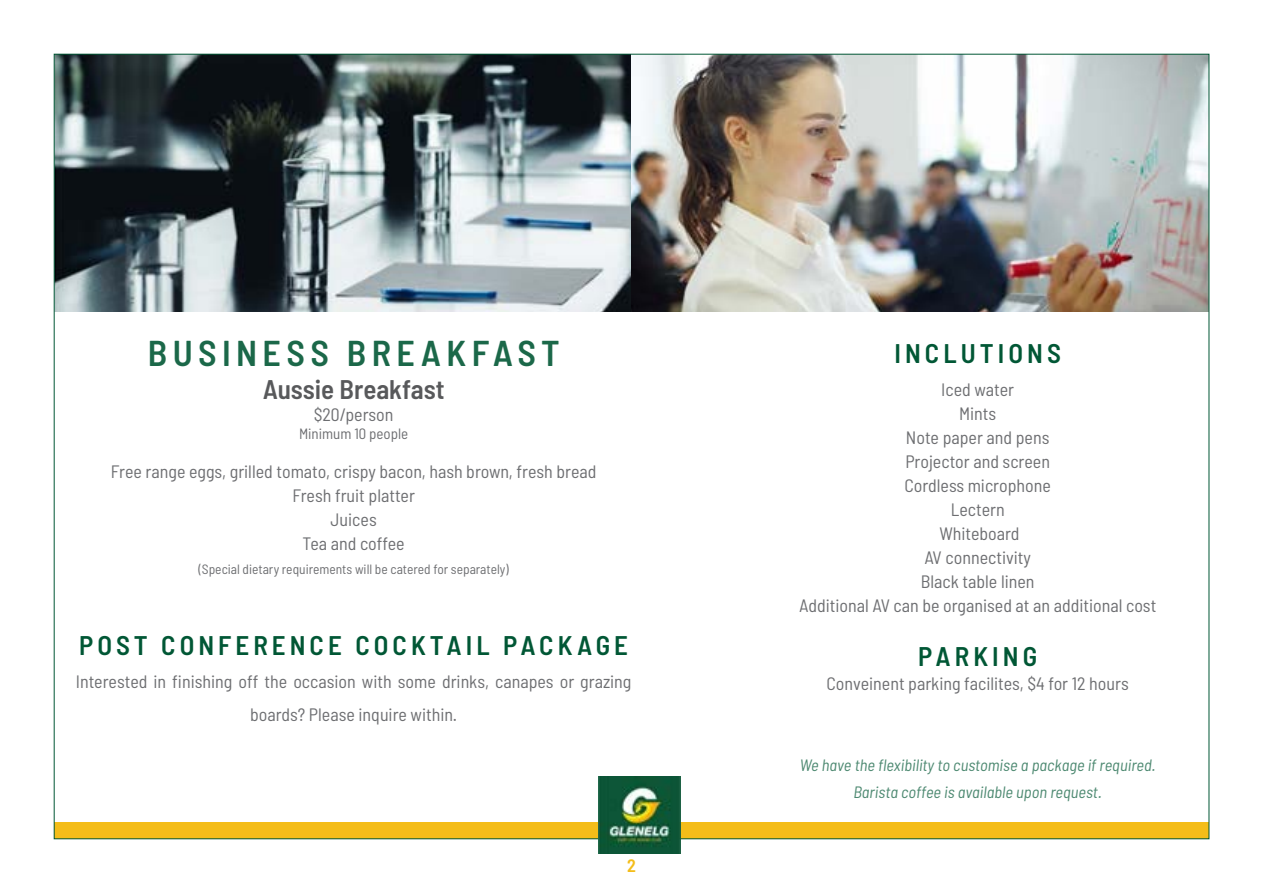
<style>
.page{position:relative;width:1263px;height:893px;background:#fff}
.page>*{position:absolute;margin:0;border:0;box-sizing:border-box;transform-origin:0 0}
.t1{font:600 semi-condensed 36px "Barlow";letter-spacing:.15em;color:#1b6849}
.t2{font:600 semi-condensed 27px "Barlow";letter-spacing:.15em;color:#015735}
.t3{font:600 semi-condensed 27px "Barlow";color:#58595b}
.t4{font:semi-condensed 18px/24px "Barlow";color:#6d6e71;text-align:center}
.t5{font:600 semi-condensed 18px "Barlow";color:#f4bd19}
.t6{font:italic semi-condensed 16.5px/27px "Barlow";color:#4d8971;text-align:center}
.t7{font:semi-condensed 15px "Barlow";color:#6d6e71}
.t8{font:semi-condensed 13.5px "Barlow";color:#6d6e71}
</style>
<div class="page">
<img style="left:56px;top:56px;width:575px;height:256px">
<img style="left:631px;top:56px;width:576px;height:256px">
<div style="left:54px;top:822px;width:1155px;height:17px;background:#f4bd19"></div>
<img style="left:598px;top:777px;width:82px;height:77px">
<h1 class="t1" style="left:148px;top:331px;width:413px">BUSINESS BREAKFAST</h1>
<h2 class="t3" style="left:263px;top:373px;width:183px">Aussie Breakfast</h2>
<p class="t4" style="left:314px;top:402px;width:81px">$20/person</p>
<p class="t7" style="left:299px;top:424px;width:111px">Minimum 10 people</p>
<p class="t4" style="left:111px;top:459px;width:487px">Free range eggs, grilled tomato, crispy bacon, hash brown, fresh bread<br>Fresh fruit platter<br>Juices<br>Tea and coffee</p>
<p class="t8" style="left:199px;top:561px;width:311px">(Special dietary requirements will be catered for separately)</p>
<h2 class="t2" style="left:79px;top:628px;width:550px">POST CONFERENCE COCKTAIL PACKAGE</h2>
<p class="t4" style="left:76px;top:664px;width:557px;line-height:33px">Interested in finishing off the occasion with some drinks, canapes or grazing boards? Please inquire within.</p>
<p class="t5" style="left:627px;top:854px;width:10px">2</p>
<h2 class="t2" style="left:894px;top:337px;width:168px">INCLUTIONS</h2>
<p class="t4" style="left:799px;top:377px;width:359px">Iced water<br>Mints<br>Note paper and pens<br>Projector and screen<br>Cordless microphone<br>Lectern<br>Whiteboard<br>AV connectivity<br>Black table linen<br>Additional AV can be organised at an additional cost</p>
<h2 class="t2" style="left:918px;top:640px;width:120px">PARKING</h2>
<p class="t4" style="left:827px;top:671px;width:304px">Conveinent parking facilites, $4 for 12 hours</p>
<p class="t6" style="left:800px;top:751px;width:357px">We have the flexibility to customise a package if required.<br>Barista coffee is available upon request.</p>
</div>
